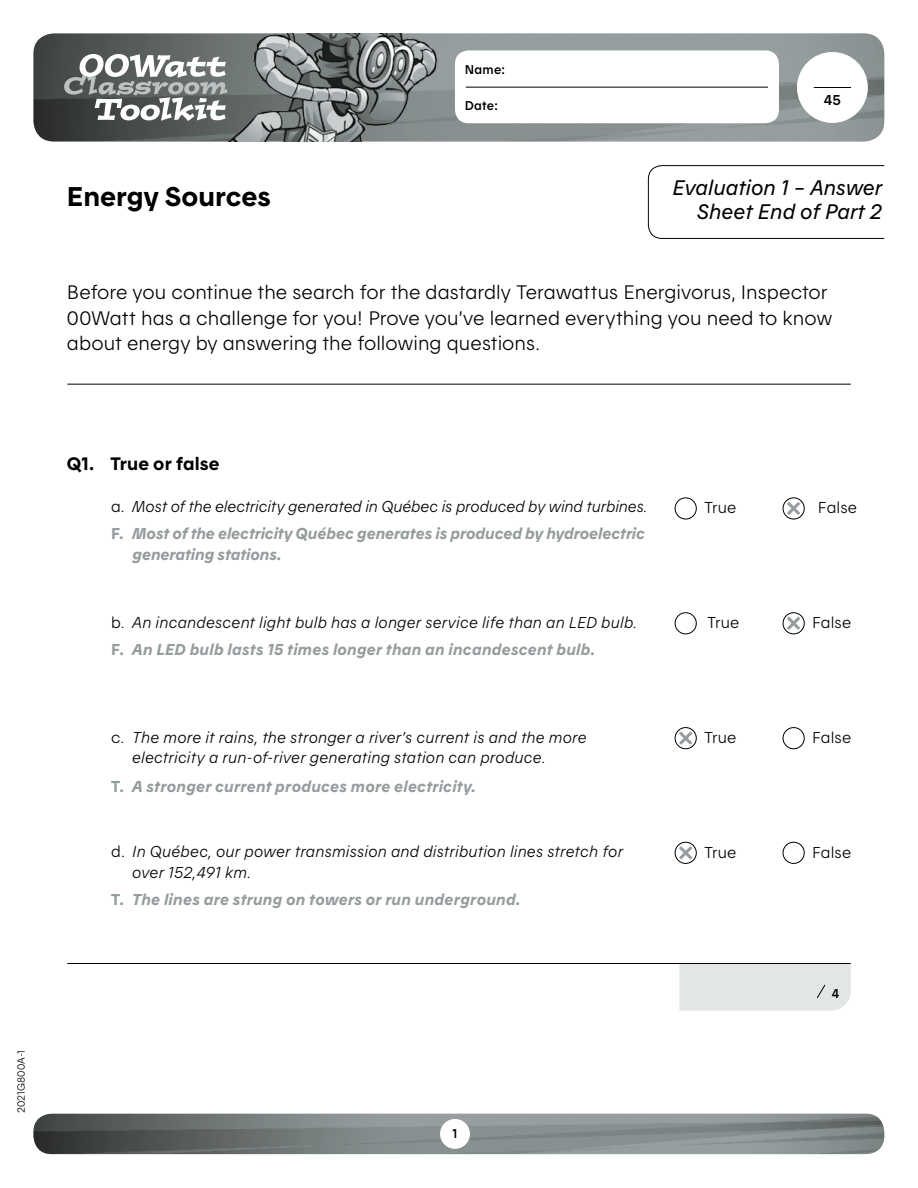
<style>
.page{position:relative;width:918px;height:1188px;background:#fff}
.page>*{position:absolute;margin:0;border:0;box-sizing:border-box;transform-origin:0 0}
.t1{font:27px "Hydro Quebec Gras";color:#000}
.t2{font:21px/24px "Hydro Quebec Italique";color:#000;text-align:right}
.t3{font:19.5px/25.5px "Hydro Quebec Maigre";letter-spacing:.005em;color:#000}
.t4{font:18px "Hydro Quebec Gras";letter-spacing:.005em;color:#000}
.t5{font:15.75px/20.2px "Hydro Quebec Maigre Italique";letter-spacing:.01em;color:#000}
.t6{font:15.75px/20.2px "Hydro Quebec Gras Italique";letter-spacing:.01em;color:#959c9d}
.t7{font:15.75px "Hydro Quebec Maigre Italique";letter-spacing:-.01em;color:#000}
.t8{font:15.75px "Hydro Quebec Maigre";letter-spacing:.01em;color:#000}
.t9{font:14.25px "Hydro Quebec Demi";color:#000}
.t10{font:12.75px "Hydro Quebec Demi";letter-spacing:.02em;color:#000}
.t11{font:10.5px "Hydro Quebec Maigre";letter-spacing:-.005em;color:#000}
.s1{font-family:"Hydro Quebec Maigre"}
.s2{font-family:"Hydro Quebec Gras"}
</style>
<div class="page">
<img style="left:33px;top:33px;width:851px;height:108px">
<img style="left:33px;top:1114px;width:851px;height:40px">
<img style="left:170px;top:33px;width:286px;height:108px">
<div style="left:797px;top:52px;width:71px;height:71px;background:#fff;border-radius:50%"></div>
<hr style="left:814px;top:87px;width:37px;height:1px;background:#000">
<div style="left:455px;top:50px;width:324px;height:73px;background:#fff;border-radius:14px"></div>
<hr style="left:466px;top:87px;width:302px;height:1px;background:#000">
<hr style="left:67px;top:963px;width:784px;height:1px;background:#000">
<div style="left:675px;top:498px;width:22px;height:21px;border:1px solid #000;border-radius:50%"></div>
<div style="left:675px;top:612px;width:22px;height:22px;border:1px solid #000;border-radius:50%"></div>
<div style="left:675px;top:727px;width:22px;height:22px;border:1px solid #000;border-radius:50%"></div>
<div style="left:675px;top:842px;width:22px;height:22px;border:1px solid #000;border-radius:50%"></div>
<div style="left:783px;top:498px;width:22px;height:21px;border:1px solid #000;border-radius:50%"></div>
<div style="left:783px;top:612px;width:22px;height:22px;border:1px solid #000;border-radius:50%"></div>
<div style="left:783px;top:727px;width:22px;height:22px;border:1px solid #000;border-radius:50%"></div>
<div style="left:783px;top:842px;width:22px;height:22px;border:1px solid #000;border-radius:50%"></div>
<div style="left:679px;top:963px;width:172px;height:48px;background:#e3e6e6"></div>
<div style="left:440px;top:1119px;width:30px;height:30px;background:#fff;border-radius:50%"></div>
<svg style="left:64px;top:54px;width:164px;height:67px"></svg>
<hr style="left:67px;top:384px;width:784px;height:1px;background:#000">
<svg style="left:784px;top:499px;width:20px;height:19px"></svg>
<svg style="left:784px;top:613px;width:20px;height:20px"></svg>
<svg style="left:676px;top:728px;width:20px;height:20px"></svg>
<svg style="left:676px;top:843px;width:20px;height:20px"></svg>
<svg style="left:648px;top:165px;width:237px;height:74px"></svg>
<p class="t11" style="left:15px;top:1113px;width:65px;rotate:-90deg">2021G800A-1</p>
<p class="t1" style="left:67px;top:180px;width:205px">Energy Sources</p>
<p class="t10" style="left:465px;top:61px;width:42px">Name:</p>
<p class="t10" style="left:465px;top:97px;width:35px">Date:</p>
<p class="t9" style="left:824px;top:91px;width:19px">45</p>
<p class="t2" style="left:672px;top:175px;width:211px">Evaluation 1 – Answer<br>Sheet End of Part 2</p>
<p class="t3" style="left:67px;top:279px;width:767px">Before you continue the search for the dastardly Terawattus Energivorus, Inspector<br>00Watt has a challenge for you! Prove you’ve learned everything you need to know about energy by answering the following questions.</p>
<p class="t4" style="left:67px;top:452px;width:154px">Q1. True or false</p>
<p class="t7" style="left:111px;top:497px;width:538px"><span class="s1">a.</span> Most of the electricity generated in Québec is produced by wind turbines.</p>
<p class="t6" style="left:132px;top:523px;width:514px;text-indent:-21px"><span class="s2">F.</span> Most of the electricity Québec generates is produced by hydroelectric generating stations.</p>
<p class="t5" style="left:111px;top:612px;width:528px"><span class="s1">b.</span> An incandescent light bulb has a longer service life than an LED bulb.</p>
<p class="t6" style="left:111px;top:639px;width:486px"><span class="s2">F.</span> An LED bulb lasts 15 times longer than an incandescent bulb.</p>
<p class="t5" style="left:132px;top:727px;width:456px;text-indent:-21px"><span class="s1">c.</span> The more it rains, the stronger a river’s current is and the more electricity a run-of-river generating station can produce.</p>
<p class="t6" style="left:111px;top:775px;width:366px"><span class="s2">T.</span> A stronger current produces more electricity.</p>
<p class="t5" style="left:132px;top:841px;width:492px;text-indent:-21px"><span class="s1">d.</span> In Québec, our power transmission and distribution lines stretch for over 152,491 km.</p>
<p class="t6" style="left:111px;top:888px;width:411px"><span class="s2">T.</span> The lines are strung on towers or run underground.</p>
<p class="t8" style="left:704px;top:498px;width:34px">True</p>
<p class="t8" style="left:707px;top:613px;width:34px">True</p>
<p class="t8" style="left:704px;top:728px;width:34px">True</p>
<p class="t8" style="left:704px;top:843px;width:34px">True</p>
<p class="t10" style="left:452px;top:1126px;width:6px">1</p>
<p class="t8" style="left:818px;top:498px;width:41px">False</p>
<p class="t8" style="left:812px;top:613px;width:41px">False</p>
<p class="t8" style="left:812px;top:728px;width:41px">False</p>
<p class="t8" style="left:812px;top:843px;width:41px">False</p>
<p class="t10" style="left:832px;top:986px;width:9px">4</p>
</div>
